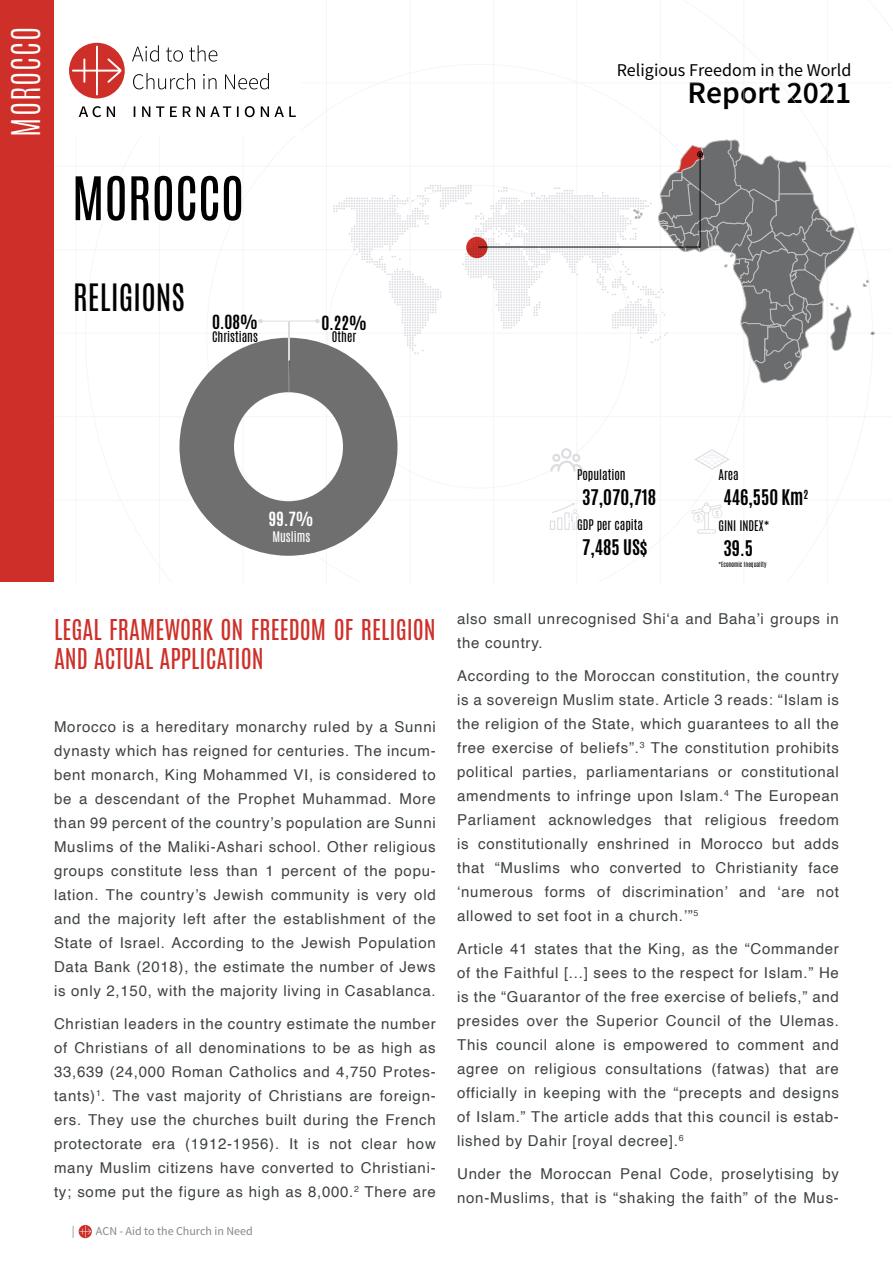
<style>
.page{position:relative;width:893px;height:1263px;background:#fff}
.page>*{position:absolute;margin:0;border:0;box-sizing:border-box;transform-origin:0 0}
.t1{font:51px "Antonio";color:#000}
.t2{font:300 33px "Antonio";letter-spacing:.025em;color:#fff}
.t3{font:600 31.5px "Source Sans Pro";color:#000}
.t4{font:31.5px "Antonio";color:#000}
.t5{font:24px/28.8px "Antonio";color:#ce3029}
.t6{font:700 18px "Antonio";color:#000}
.t7{font:18px "Source Sans Pro";color:#000}
.t8{font:700 16.35px "Antonio";color:#000}
.t9{font:700 16.35px "Antonio";color:#fff}
.t10{font:15px/24px "Helvetica";letter-spacing:.05em;color:#3d4340;text-align:justify}
.t11{font:12.3px "Antonio";color:#000}
.t12{font:12.3px "Antonio";color:#fff}
.t13{font:12px "Source Sans Pro";color:#878787}
.t14{font:6px "Antonio";color:#000}
</style>
<div class="page">
<svg style="left:79px;top:1225px;width:12px;height:12px"></svg>
<hr style="left:76px;top:0;width:1px;height:584px;background:#ededed">
<hr style="left:159px;top:0;width:1px;height:584px;background:#ededed">
<hr style="left:243px;top:0;width:1px;height:584px;background:#ededed">
<hr style="left:326px;top:0;width:1px;height:584px;background:#ededed">
<hr style="left:410px;top:0;width:1px;height:584px;background:#ededed">
<hr style="left:493px;top:0;width:1px;height:584px;background:#ededed">
<hr style="left:577px;top:0;width:1px;height:584px;background:#ededed">
<hr style="left:660px;top:0;width:1px;height:584px;background:#ededed">
<hr style="left:744px;top:0;width:1px;height:584px;background:#ededed">
<hr style="left:827px;top:0;width:1px;height:584px;background:#ededed">
<div style="left:0;top:0;width:53px;height:581px;background:#ce3029"></div>
<div style="left:54px;top:0;width:247px;height:136px;background:#fff"></div>
<svg style="left:132px;top:45px;width:164px;height:72px"></svg>
<svg style="left:79px;top:106px;width:36px;height:11px"></svg>
<div style="left:69px;top:43px;width:56px;height:55px;background:#ce3029;border-radius:50%"></div>
<svg style="left:72px;top:46px;width:49px;height:49px"></svg>
<svg style="left:870px;top:332px;width:4px;height:3px"></svg>
<svg style="left:863px;top:280px;width:6px;height:7px"></svg>
<svg style="left:550px;top:448px;width:32px;height:24px"></svg>
<svg style="left:550px;top:503px;width:28px;height:27px"></svg>
<svg style="left:691px;top:502px;width:31px;height:32px"></svg>
<svg style="left:694px;top:449px;width:36px;height:21px"></svg>
<svg style="left:179px;top:338px;width:219px;height:219px;fill:#706f6f"></svg>
<svg style="left:258px;top:319px;width:62px;height:73px"></svg>
<svg style="left:333px;top:139px;width:522px;height:244px"></svg>
<h2 class="t2" style="left:2px;top:137px;width:111px;rotate:-90deg">MOROCCO</h2>
<h1 class="t1" style="left:72px;top:161px;width:174px">MOROCCO</h1>
<h3 class="t4" style="left:73px;top:274px;width:113px">RELIGIONS</h3>
<p class="t8" style="left:212px;top:310px;width:47px">0.08%</p>
<p class="t11" style="left:212px;top:328px;width:47px">Christians</p>
<p class="t8" style="left:322px;top:310px;width:47px">0.22%</p>
<p class="t11" style="left:332px;top:328px;width:26px">Other</p>
<p class="t7" style="left:617px;top:59px;width:236px">Religious Freedom in the World</p>
<h3 class="t3" style="left:688px;top:72px;width:165px">Report 2021</h3>
<p class="t9" style="left:269px;top:506px;width:46px">99.7%</p>
<p class="t12" style="left:272px;top:528px;width:39px">Muslims</p>
<h3 class="t5" style="left:54px;top:615px;width:383px">LEGAL FRAMEWORK ON FREEDOM OF RELIGION<br>AND ACTUAL APPLICATION</h3>
<p class="t10" style="left:54px;top:715px;width:383px">Morocco is a hereditary monarchy ruled by a Sunni dynasty which has reigned for centuries. The incum&shy;bent monarch, King Mohammed VI, is considered to be a descendant of the Prophet Muhammad. More than 99 percent of the country’s population are Sunni Muslims of the Maliki-Ashari school. Other religious groups constitute less than 1 percent of the popu&shy;lation. The country’s Jewish community is very old and the majority left after the establishment of the State of Israel. According to the Jewish Population Data Bank (2018), the estimate the number of Jews is only 2,150, with the majority living in Casablanca.</p>
<p class="t10" style="left:54px;top:1012px;width:383px">Christian leaders in the country estimate the number of Christians of all denominations to be as high as 33,639 (24,000 Roman Catholics and 4,750 Protes&shy;tants)<sup>1</sup>. The vast majority of Christians are foreign&shy;ers. They use the churches built during the French protectorate era (1912-1956). It is not clear how many Muslim citizens have converted to Christiani&shy;ty; some put the figure as high as 8,000.<sup>2</sup> There are</p>
<p class="t13" style="left:72px;top:1223px;width:4px">|</p>
<p class="t13" style="left:96px;top:1223px;width:158px">ACN - Aid to the Church in Need</p>
<p class="t11" style="left:577px;top:465px;width:50px">Population</p>
<p class="t6" style="left:582px;top:484px;width:76px">37,070,718</p>
<p class="t11" style="left:577px;top:516px;width:68px">GDP per capita</p>
<p class="t6" style="left:582px;top:534px;width:67px">7,485 US$</p>
<p class="t11" style="left:718px;top:465px;width:22px">Area</p>
<p class="t6" style="left:723px;top:484px;width:86px">446,550 Km<sup>2</sup></p>
<p class="t11" style="left:718px;top:516px;width:53px">GINI INDEX*</p>
<p class="t14" style="left:718px;top:560px;width:49px">*Economic Inequality</p>
<p class="t6" style="left:723px;top:535px;width:31px">39.5</p>
<p class="t10" style="left:457px;top:607px;width:383px">also small unrecognised Shi‘a and Baha’i groups in the country.</p>
<p class="t10" style="left:457px;top:664px;width:383px">According to the Moroccan constitution, the country is a sovereign Muslim state. Article 3 reads: “Islam is the religion of the State, which guarantees to all the free exercise of beliefs”.<sup>3</sup> The constitution prohibits political parties, parliamentarians or constitutional amendments to infringe upon Islam.<sup>4</sup> The European Parliament acknowledges that religious freedom is constitutionally enshrined in Morocco but adds that “Muslims who converted to Christianity face ‘numerous forms of discrimination’ and ‘are not allowed to set foot in a church.’”<sup>5</sup></p>
<p class="t10" style="left:457px;top:937px;width:383px">Article 41 states that the King, as the “Commander of the Faithful [...] sees to the respect for Islam.” He is the “Guarantor of the free exercise of beliefs,” and presides over the Superior Council of the Ulemas.<br>This council alone is empowered to comment and agree on religious consultations (fatwas) that are officially in keeping with the “precepts and designs of Islam.” The article adds that this council is estab&shy;lished by Dahir [royal decree].<sup>6</sup></p>
<p class="t10" style="left:457px;top:1162px;width:383px">Under the Moroccan Penal Code, proselytising by non-Muslims, that is “shaking the faith” of the Mus-</p>
</div>
